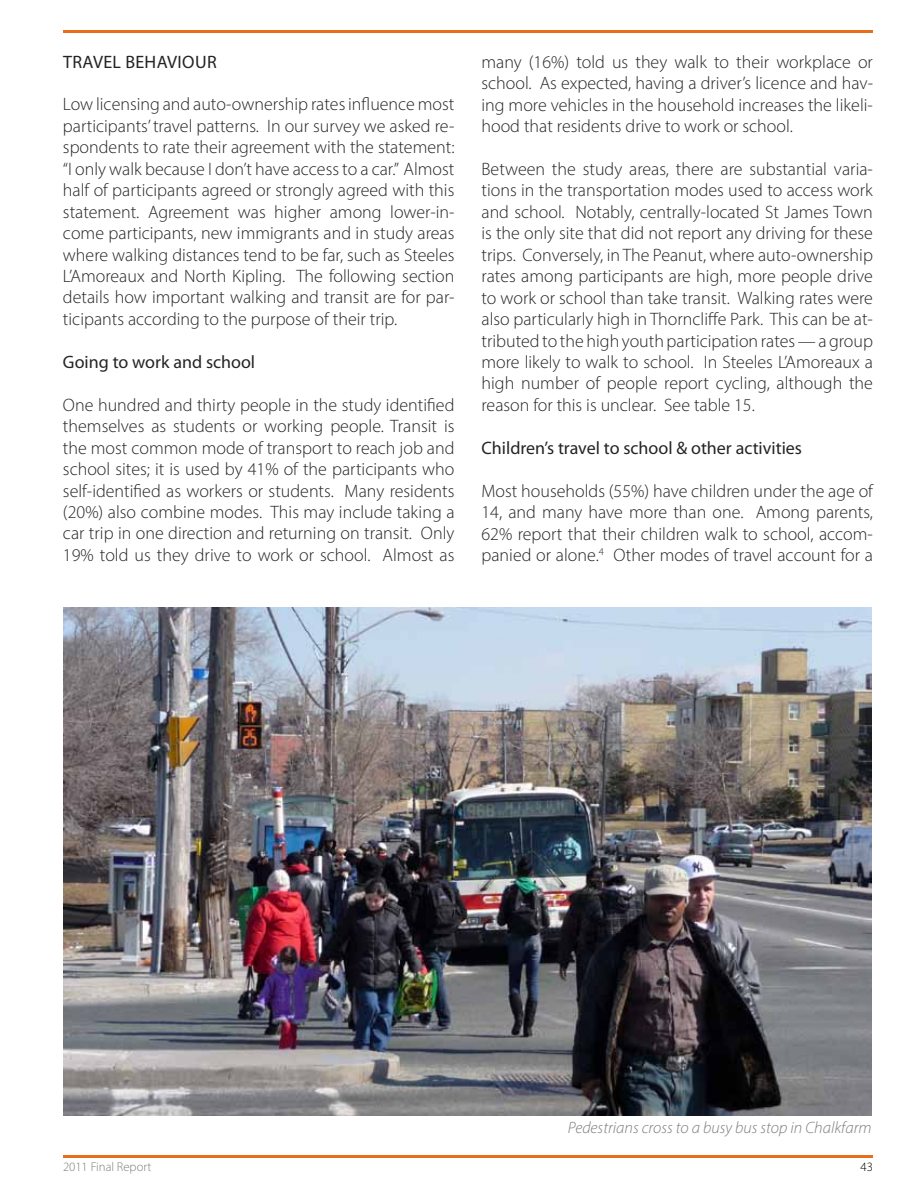
<style>
.page{position:relative;width:918px;height:1188px;background:#fff}
.page>*{position:absolute;margin:0;border:0;box-sizing:border-box;transform-origin:0 0}
.t1{font:300 18px/21.5px "Myriad Pro";color:#242424;text-align:justify}
.t2{font:18px "Myriad Pro";color:#242424}
.t3{font:italic 300 16.5px "Myriad Pro";color:#7d7d7d}
.t4{font:300 12.75px "Myriad Pro";color:#7d7d7d}
.t5{font:300 12.75px "Myriad Pro";color:#000}
</style>
<div class="page">
<hr style="left:63px;top:31px;width:810px;height:2px;background:#e96e19">
<hr style="left:63px;top:1155px;width:810px;height:3px;background:#e96e19">
<img style="left:63px;top:608px;width:809px;height:508px">
<p class="t2" style="left:63px;top:50px;width:74px">Travel Beha</p>
<p class="t2" style="left:167px;top:50px;width:47px">viour</p>
<p class="t1" style="left:63px;top:94px;width:393px">Low licensing and auto-ownership rates influence most participants’ travel patterns. In our survey we asked re&shy;spondents to rate their agreement with the statement: “I only walk because I don’t have access to a car.” Almost half of participants agreed or strongly agreed with this statement. Agreement was higher among lower-in&shy;come participants, new immigrants and in study areas where walking distances tend to be far, such as Steeles L’Amoreaux and North Kipling. The following section details how important walking and transit are for par&shy;ticipants according to the purpose of their trip.</p>
<p class="t2" style="left:63px;top:351px;width:194px">Going to work and school</p>
<p class="t1" style="left:63px;top:394px;width:393px">One hundred and thirty people in the study identified themselves as students or working people. Transit is the most common mode of transport to reach job and school sites; it is used by 41% of the participants who self-identified as workers or students. Many residents (20%) also combine modes. This may include taking a car trip in one direction and returning on transit. Only 19% told us they drive to work or school. Almost as</p>
<p class="t1" style="left:481px;top:51px;width:393px">many (16%) told us they walk to their workplace or school. As expected, having a driver’s licence and hav&shy;ing more vehicles in the household increases the likeli&shy;hood that residents drive to work or school.</p>
<p class="t1" style="left:481px;top:158px;width:393px">Between the study areas, there are substantial varia&shy;tions in the transportation modes used to access work and school. Notably, centrally-located St James Town is the only site that did not report any driving for these trips. Conversely, in The Peanut, where auto-ownership rates among participants are high, more people drive to work or school than take transit. Walking rates were also particularly high in Thorncliffe Park. This can be at&shy;tributed to the high youth participation rates — a group more likely to walk to school. In Steeles L’Amoreaux a high number of people report cycling, although the reason for this is unclear. See table 15.</p>
<p class="t2" style="left:481px;top:437px;width:322px">Children’s travel to school &amp; other activities</p>
<p class="t1" style="left:481px;top:480px;width:393px">Most households (55%) have children under the age of 14, and many have more than one. Among parents, 62% report that their children walk to school, accom&shy;panied or alone.<sup>4</sup> Other modes of travel account for a</p>
<p class="t3" style="left:568px;top:1118px;width:305px">Pedestrians cross to a busy bus stop in Chalkfarm</p>
<p class="t4" style="left:63px;top:1159px;width:90px">2011 Final Report</p>
<p class="t5" style="left:861px;top:1159px;width:14px">43</p>
</div>
